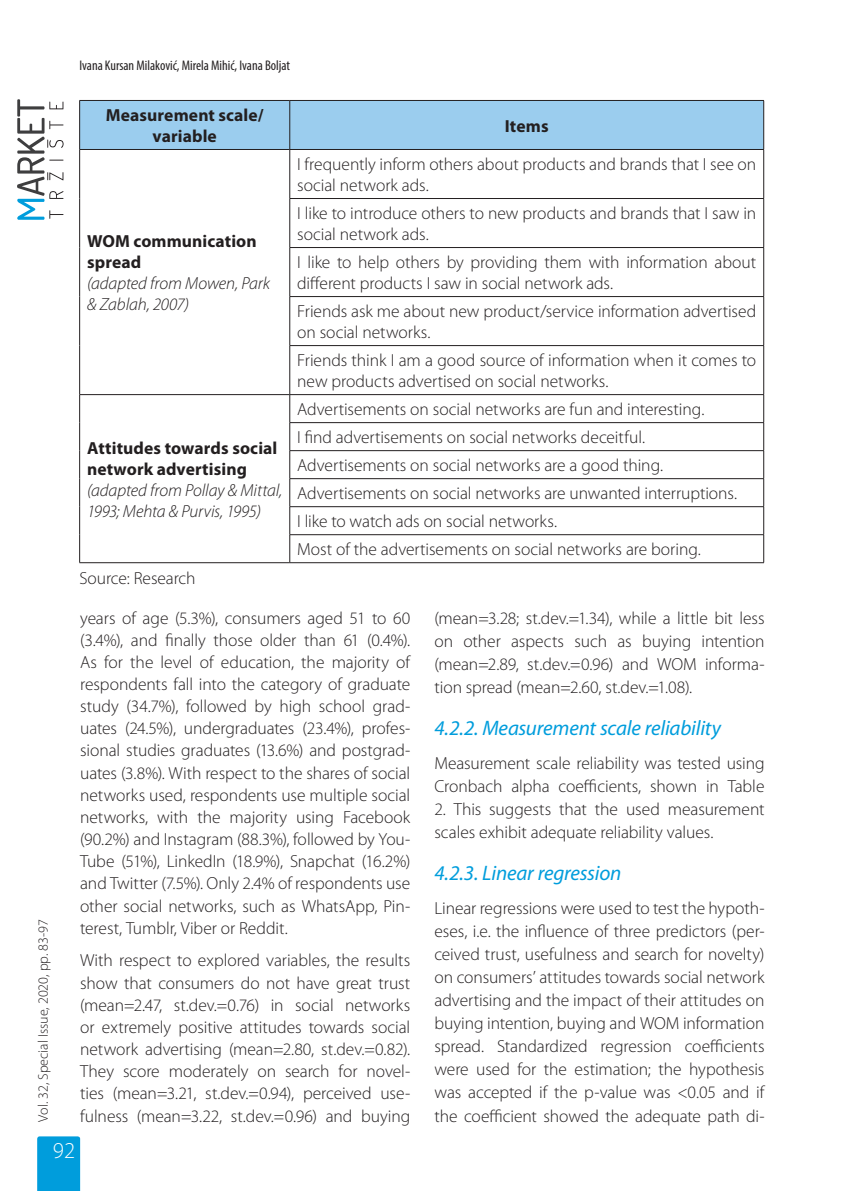
<style>
.page{position:relative;width:844px;height:1191px;background:#fff}
.page>*{position:absolute;margin:0;border:0;box-sizing:border-box;transform-origin:0 0}
.t1{font:300 22.75px "Myriad Pro";color:#fff}
._1_1_1__NASLOV{font:italic 21px "Myriad Pro";letter-spacing:-.01em;color:#009ddc}
.tekst{font:300 17.5px/22.2px "Myriad Pro";letter-spacing:-.005em;color:#231f20;text-align:justify}
.tablica_tekst{font:300 17.5px/21px "Myriad Pro";letter-spacing:-.005em;color:#231f20}
.tablica_tekst-2{font:italic 300 17.5px/21px "Myriad Pro";letter-spacing:-.005em;color:#231f20}
.tablica_tekst-3{font:700 17.5px/21px "Myriad Pro";letter-spacing:.005em;color:#231f20}
.tablica_tekst_bold{font:700 17.5px/21px "Myriad Pro";letter-spacing:.005em;color:#231f20;text-align:center}
.TABLICA_ISPOD{font:300 17.5px "Myriad Pro";letter-spacing:-.005em;color:#231f20}
.t2{font:condensed 14px "Myriad Pro";color:#231f20}
.t3{font:300 14px "Myriad Pro";color:#231f20}
</style>
<div class="page">
<svg style="left:17px;top:99px;width:47px;height:121px"></svg>
<div style="left:37px;top:1136px;width:43px;height:55px;background:#009ddc"></div>
<div style="left:80px;top:101px;width:683px;height:48px;background:#9bcdee"></div>
<hr style="left:79px;top:100px;width:211px;height:1px;background:#231f20">
<hr style="left:79px;top:101px;width:1px;height:48px;background:#231f20">
<hr style="left:290px;top:100px;width:473px;height:1px;background:#231f20">
<hr style="left:289px;top:101px;width:1px;height:48px;background:#231f20">
<hr style="left:763px;top:101px;width:1px;height:48px;background:#231f20">
<hr style="left:79px;top:149px;width:211px;height:1px;background:#231f20">
<hr style="left:290px;top:149px;width:473px;height:1px;background:#231f20">
<hr style="left:79px;top:150px;width:1px;height:48px;background:#231f20">
<hr style="left:79px;top:198px;width:1px;height:49px;background:#231f20">
<hr style="left:79px;top:247px;width:1px;height:49px;background:#231f20">
<hr style="left:79px;top:296px;width:1px;height:49px;background:#231f20">
<hr style="left:79px;top:345px;width:1px;height:49px;background:#231f20">
<hr style="left:289px;top:150px;width:1px;height:48px;background:#231f20">
<hr style="left:763px;top:150px;width:1px;height:48px;background:#231f20">
<hr style="left:289px;top:198px;width:474px;height:1px;background:#231f20">
<hr style="left:289px;top:199px;width:1px;height:48px;background:#231f20">
<hr style="left:763px;top:199px;width:1px;height:48px;background:#231f20">
<hr style="left:289px;top:247px;width:474px;height:1px;background:#231f20">
<hr style="left:289px;top:248px;width:1px;height:48px;background:#231f20">
<hr style="left:763px;top:248px;width:1px;height:48px;background:#231f20">
<hr style="left:289px;top:296px;width:474px;height:1px;background:#231f20">
<hr style="left:289px;top:297px;width:1px;height:48px;background:#231f20">
<hr style="left:763px;top:297px;width:1px;height:48px;background:#231f20">
<hr style="left:289px;top:345px;width:474px;height:1px;background:#231f20">
<hr style="left:289px;top:346px;width:1px;height:48px;background:#231f20">
<hr style="left:763px;top:346px;width:1px;height:48px;background:#231f20">
<hr style="left:79px;top:394px;width:211px;height:1px;background:#231f20">
<svg style="left:79px;top:395px;width:1px;height:167px"></svg>
<hr style="left:79px;top:562px;width:211px;height:1px;background:#231f20">
<hr style="left:290px;top:394px;width:473px;height:1px;background:#231f20">
<hr style="left:289px;top:422px;width:474px;height:1px;background:#231f20">
<hr style="left:289px;top:450px;width:474px;height:1px;background:#231f20">
<hr style="left:289px;top:478px;width:474px;height:1px;background:#231f20">
<hr style="left:289px;top:506px;width:474px;height:1px;background:#231f20">
<hr style="left:289px;top:534px;width:474px;height:1px;background:#231f20">
<svg style="left:289px;top:395px;width:1px;height:167px"></svg>
<svg style="left:763px;top:395px;width:1px;height:167px"></svg>
<hr style="left:290px;top:562px;width:473px;height:1px;background:#231f20">
<p class="t2" style="left:79px;top:57px;width:212px">Ivana Kursan Milaković, Mirela Mihić, Ivana Boljat</p>
<p class="tablica_tekst_bold" style="left:106px;top:105px;width:159px">Measurement scale/ variable</p>
<p class="tablica_tekst_bold" style="left:504px;top:115px;width:45px">Items</p>
<p class="t3" style="left:35px;top:1121px;width:204px;rotate:-90deg">Vol. 32, Special Issue, 2020, pp. 83-97</p>
<p class="tablica_tekst-3" style="left:87px;top:231px;width:171px">WOM communication spread</p>
<p class="tablica_tekst-2" style="left:87px;top:273px;width:184px">(adapted from Mowen, Park &amp; Zablah, 2007)</p>
<p class="tablica_tekst-3" style="left:87px;top:437px;width:192px">Attitudes towards social network advertising</p>
<p class="tablica_tekst-2" style="left:87px;top:480px;width:197px">(adapted from Pollay &amp; Mittal,<br>1993; Mehta &amp; Purvis, 1995)</p>
<p class="TABLICA_ISPOD" style="left:79px;top:568px;width:118px">Source: Research</p>
<p class="tablica_tekst" style="left:297px;top:154px;width:460px">I frequently inform others about products and brands that I see on social network ads.</p>
<p class="tablica_tekst" style="left:297px;top:203px;width:460px">I like to introduce others to new products and brands that I saw in social network ads.</p>
<p class="tablica_tekst" style="left:297px;top:252px;width:460px">I like to help others by providing them with information about different products I saw in social network ads.</p>
<p class="tablica_tekst" style="left:297px;top:301px;width:460px">Friends ask me about new product/service information advertised on social networks.</p>
<p class="tablica_tekst" style="left:297px;top:350px;width:460px">Friends think I am a good source of information when it comes to new products advertised on social networks.</p>
<p class="tablica_tekst" style="left:297px;top:399px;width:408px">Advertisements on social networks are fun and interesting.</p>
<p class="tablica_tekst" style="left:297px;top:427px;width:349px">I find advertisements on social networks deceitful.</p>
<p class="tablica_tekst" style="left:297px;top:455px;width:367px">Advertisements on social networks are a good thing.</p>
<p class="tablica_tekst" style="left:297px;top:483px;width:441px">Advertisements on social networks are unwanted interruptions.</p>
<p class="tablica_tekst" style="left:297px;top:511px;width:261px">I like to watch ads on social networks.</p>
<p class="tablica_tekst" style="left:297px;top:539px;width:405px">Most of the advertisements on social networks are boring.</p>
<p class="tekst" style="left:80px;top:607px;width:331px">years of age (5.3%), consumers aged 51 to 60 (3.4%), and finally those older than 61 (0.4%).<br>As for the level of education, the majority of respondents fall into the category of graduate study (34.7%), followed by high school grad&shy;uates (24.5%), undergraduates (23.4%), profes&shy;sional studies graduates (13.6%) and postgrad&shy;uates (3.8%). With respect to the shares of social networks used, respondents use multiple social networks, with the majority using Facebook (90.2%) and Instagram (88.3%), followed by You-Tube (51%), LinkedIn (18.9%), Snapchat (16.2%) and Twitter (7.5%). Only 2.4% of respondents use other social networks, such as WhatsApp, Pin&shy;terest, Tumblr, Viber or Reddit.</p>
<p class="tekst" style="left:80px;top:949px;width:331px">With respect to explored variables, the results show that consumers do not have great trust (mean=2.47, st.dev.=0.76) in social networks or extremely positive attitudes towards social network advertising (mean=2.80, st.dev.=0.82).<br>They score moderately on search for novel&shy;ties (mean=3.21, st.dev.=0.94), perceived use&shy;fulness (mean=3.22, st.dev.=0.96) and buying</p>
<p class="tekst" style="left:434px;top:606px;width:331px;line-height:23.1px">(mean=3.28; st.dev.=1.34), while a little bit less on other aspects such as buying intention (mean=2.89, st.dev.=0.96) and WOM informa&shy;tion spread (mean=2.60, st.dev.=1.08).</p>
<p class="_1_1_1__NASLOV" style="left:434px;top:717px;width:288px">4.2.2. Measurement scale reliability</p>
<p class="tekst" style="left:434px;top:751px;width:331px;line-height:23.1px">Measurement scale reliability was tested using<br>Cronbach alpha coefficients, shown in Table</p>
<p class="tekst" style="left:434px;top:797px;width:331px;line-height:23.1px">2. This suggests that the used measurement scales exhibit adequate reliability values.</p>
<p class="_1_1_1__NASLOV" style="left:434px;top:862px;width:188px">4.2.3. Linear regression</p>
<p class="tekst" style="left:434px;top:897px;width:331px;line-height:23.1px">Linear regressions were used to test the hypoth&shy;eses, i.e. the influence of three predictors (per&shy;ceived trust, usefulness and search for novelty) on consumers’ attitudes towards social network advertising and the impact of their attitudes on buying intention, buying and WOM information spread. Standardized regression coefficients were used for the estimation; the hypothesis was accepted if the p-value was &lt;0.05 and if the coefficient showed the adequate path di-</p>
<h1 class="t1" style="left:53px;top:1138px;width:24px">92</h1>
</div>
